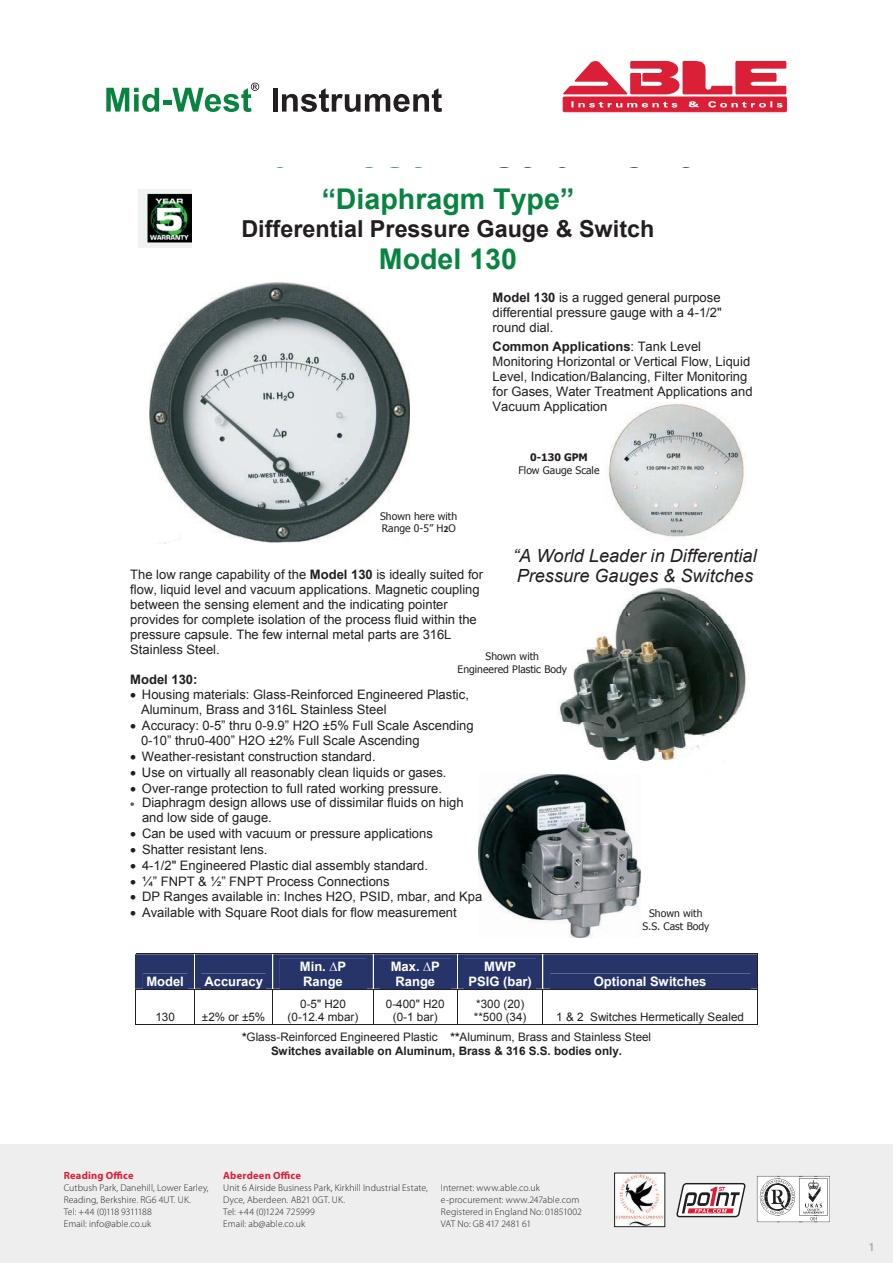
<style>
.page{position:relative;width:893px;height:1263px;background:#fff}
.page>*{position:absolute;margin:0;border:0;box-sizing:border-box;transform-origin:0 0}
.t1{font:700 28.65px "Arial";color:#088441}
.t2{font:700 23.4px "Arial";color:#231f20}
.t3{font:italic 18.15px/20.7px "Arial";color:#231f20}
.t4{font:13.05px/15px "Arial";color:#231f20}
.t5{font:700 13.05px/15px "Arial";color:#fff}
.t6{font:700 13.05px "Arial";color:#231f20}
.t7{font:600 12px "Myriad Pro";color:#a8a9ad}
.t8{font:11.7px/13.4px "Arial";color:#231f20;text-align:center}
.t9{font:700 10.5px "Myriad Pro";letter-spacing:.02em;color:#da1f37}
.t10{font:10.35px/12.6px "Tahoma";color:#231f20;text-align:center}
.t11{font:700 10.35px "Tahoma";color:#231f20}
.t12{font:300 9.75px/12px "Myriad Pro";letter-spacing:.01em;color:#231f20}
.s1{font-weight:700}
.s2{font-weight:700;font-size:7.8px}
.s3{color:#57585a}
</style>
<div class="page">
<div style="left:0;top:1144px;width:893px;height:119px;background:#eeeeef"></div>
<svg style="left:757px;top:1176px;width:73px;height:46px;background:#d3d2d3"></svg>
<svg style="left:676px;top:1183px;width:69px;height:35px;background:#c1abae"></svg>
<img style="left:616px;top:1175px;width:47px;height:50px">
<div style="left:614px;top:1173px;width:51px;height:54px;border:1px solid #231f20"></div>
<div style="left:563px;top:97px;width:223px;height:15px;background:#da1f37"></div>
<div style="left:563px;top:97px;width:224px;height:15px;border:1px solid #da1f37"></div>
<svg style="left:571px;top:101px;width:211px;height:7px"></svg>
<svg style="left:563px;top:61px;width:223px;height:33px"></svg>
<hr style="left:273px;top:88px;width:4px;height:24px;background:#231f20">
<svg style="left:282px;top:88px;width:160px;height:24px"></svg>
<svg style="left:106px;top:83px;width:153px;height:29px"></svg>
<img style="left:478px;top:774px;width:163px;height:163px">
<img style="left:150px;top:283px;width:259px;height:260px">
<img style="left:138px;top:189px;width:53px;height:59px">
<img style="left:557px;top:588px;width:190px;height:174px">
<img style="left:607px;top:403px;width:139px;height:134px">
<svg style="left:135px;top:954px;width:623px;height:36px;background:#2a386c"></svg>
<hr style="left:136px;top:989px;width:622px;height:1px;background:#231f20">
<hr style="left:136px;top:989px;width:1px;height:36px;background:#231f20">
<hr style="left:136px;top:1024px;width:58px;height:1px;background:#231f20">
<hr style="left:194px;top:989px;width:1px;height:36px;background:#231f20">
<hr style="left:195px;top:1024px;width:78px;height:1px;background:#231f20">
<hr style="left:273px;top:989px;width:1px;height:36px;background:#231f20">
<hr style="left:273px;top:1024px;width:100px;height:1px;background:#231f20">
<hr style="left:373px;top:989px;width:1px;height:36px;background:#231f20">
<hr style="left:373px;top:1024px;width:84px;height:1px;background:#231f20">
<hr style="left:457px;top:989px;width:1px;height:36px;background:#231f20">
<hr style="left:458px;top:1024px;width:85px;height:1px;background:#231f20">
<hr style="left:543px;top:989px;width:1px;height:36px;background:#231f20">
<hr style="left:543px;top:1024px;width:214px;height:1px;background:#231f20">
<hr style="left:757px;top:989px;width:1px;height:36px;background:#231f20">
<h1 class="t1" style="left:322px;top:180px;width:254px">“Diaphragm Type”</h1>
<h2 class="t2" style="left:241px;top:213px;width:414px">Differential Pressure Gauge &amp; Switch</h2>
<h1 class="t1" style="left:379px;top:240px;width:140px">Model 130</h1>
<p class="t4" style="left:493px;top:290px;width:231px;text-align:justify"><span class="s1">Model 130</span> is a rugged general purpose differential pressure gauge with a 4-1/2" round dial.</p>
<p class="t4" style="left:493px;top:339px;width:261px"><span class="s1">Common Applications</span>: Tank Level Monitoring Horizontal or Vertical Flow, Liquid Level, Indication/Balancing, Filter Monitoring for Gases, Water Treatment Applications and Vacuum Application</p>
<p class="t10" style="left:380px;top:509px;width:78px;text-align:left">Shown here with<br>Range 0-5” H<span class="s2">2</span>O</p>
<p class="t11" style="left:530px;top:451px;width:59px">0-130 GPM</p>
<p class="t10" style="left:519px;top:464px;width:82px">Flow Gauge Scale</p>
<h3 class="t3" style="left:513px;top:545px;width:245px">“A World Leader in Differential<br>Pressure Gauges &amp; Switches</h3>
<p class="t4" style="left:130px;top:567px;width:354px">The low range capability of the <span class="s1">Model 130</span> is ideally suited for flow, liquid level and vacuum applications. Magnetic coupling between the sensing element and the indicating pointer provides for complete isolation of the process fluid within the pressure capsule. The few internal metal parts are 316L Stainless Steel.</p>
<p class="t6" style="left:130px;top:670px;width:69px">Model 130:</p>
<p class="t4" style="left:141px;top:687px;width:329px;text-indent:-11px">• Housing materials: Glass-Reinforced Engineered Plastic,<br>Aluminum, Brass and 316L Stainless Steel</p>
<p class="t4" style="left:141px;top:718px;width:334px;text-indent:-11px">• Accuracy: 0-5” thru 0-9.9” H2O ±5% Full Scale Ascending<br>0-10” thru0-400” H2O ±2% Full Scale Ascending</p>
<p class="t4" style="left:130px;top:749px;width:247px">• Weather-resistant construction standard.</p>
<p class="t4" style="left:130px;top:765px;width:318px">• Use on virtually all reasonably clean liquids or gases.</p>
<p class="t4" style="left:130px;top:780px;width:313px">• Over-range protection to full rated working pressure.</p>
<p class="t4" style="left:142px;top:795px;width:323px;text-indent:-12px"><span class="s3">•</span> Diaphragm design allows use of dissimilar fluids on high and low side of gauge.</p>
<p class="t4" style="left:130px;top:826px;width:304px">• Can be used with vacuum or pressure applications</p>
<p class="t4" style="left:130px;top:842px;width:139px">• Shatter resistant lens.</p>
<p class="t4" style="left:130px;top:858px;width:299px">• 4-1/2" Engineered Plastic dial assembly standard.</p>
<p class="t4" style="left:130px;top:874px;width:261px">• ¼” FNPT &amp; ½” FNPT Process Connections</p>
<p class="t4" style="left:130px;top:889px;width:353px">• DP Ranges available in: Inches H2O, PSID, mbar, and Kpa</p>
<p class="t4" style="left:130px;top:905px;width:328px">• Available with Square Root dials for flow measurement</p>
<p class="t10" style="left:458px;top:650px;width:111px">Shown with<br>Engineered Plastic Body</p>
<p class="t10" style="left:642px;top:907px;width:68px">Shown with<br>S.S. Cast Body</p>
<p class="t5" style="left:146px;top:974px;width:39px">Model</p>
<p class="t5" style="left:204px;top:974px;width:60px">Accuracy</p>
<p class="t8" style="left:155px;top:1011px;width:21px">130</p>
<p class="t8" style="left:202px;top:1011px;width:65px">±2% or ±5%</p>
<p class="t5" style="left:300px;top:959px;width:48px">Min. ∆P<br>Range</p>
<p class="t5" style="left:391px;top:959px;width:51px">Max. ∆P</p>
<p class="t5" style="left:484px;top:959px;width:33px">MWP</p>
<p class="t5" style="left:395px;top:974px;width:41px">Range</p>
<p class="t5" style="left:468px;top:974px;width:65px">PSIG (bar)</p>
<p class="t5" style="left:594px;top:974px;width:114px">Optional Switches</p>
<p class="t8" style="left:288px;top:997px;width:72px">0-5" H20 (0-12.4 mbar)</p>
<p class="t8" style="left:386px;top:997px;width:60px">0-400" H20 (0-1 bar)</p>
<p class="t8" style="left:474px;top:997px;width:54px;text-align:left">*300 (20) **500 (34)</p>
<p class="t8" style="left:556px;top:1011px;width:189px">1 &amp; 2 Switches Hermetically Sealed</p>
<p class="t8" style="left:242px;top:1030px;width:411px;line-height:13.8px"><span class="s1">*</span>Glass-Reinforced Engineered Plastic <span class="s1">**</span>Aluminum, Brass and Stainless Steel<br><span class="s1">Switches available on Aluminum, Brass &amp; 316 S.S. bodies only.</span></p>
<p class="t9" style="left:64px;top:1169px;width:71px">Reading Office</p>
<p class="t12" style="left:64px;top:1181px;width:146px">Cutbush Park, Danehill, Lower Earley,<br>Reading, Berkshire. RG6 4UT. UK.<br>Tel: +44 (0)118 9311188<br>Email: info@able.co.uk</p>
<p class="t9" style="left:223px;top:1169px;width:79px">Aberdeen Office</p>
<p class="t12" style="left:223px;top:1181px;width:206px">Unit 6 Airside Business Park, Kirkhill Industrial Estate, Dyce, Aberdeen. AB21 0GT. UK.<br>Tel: +44 (0)1224 725999<br>Email: ab@able.co.uk</p>
<p class="t12" style="left:441px;top:1182px;width:142px">Internet: www.able.co.uk e-procurement: www.247able.com<br>Registered in England No: 01851002<br>VAT No: GB 417 2481 61</p>
<p class="t7" style="left:868px;top:1240px;width:8px">1</p>
</div>
